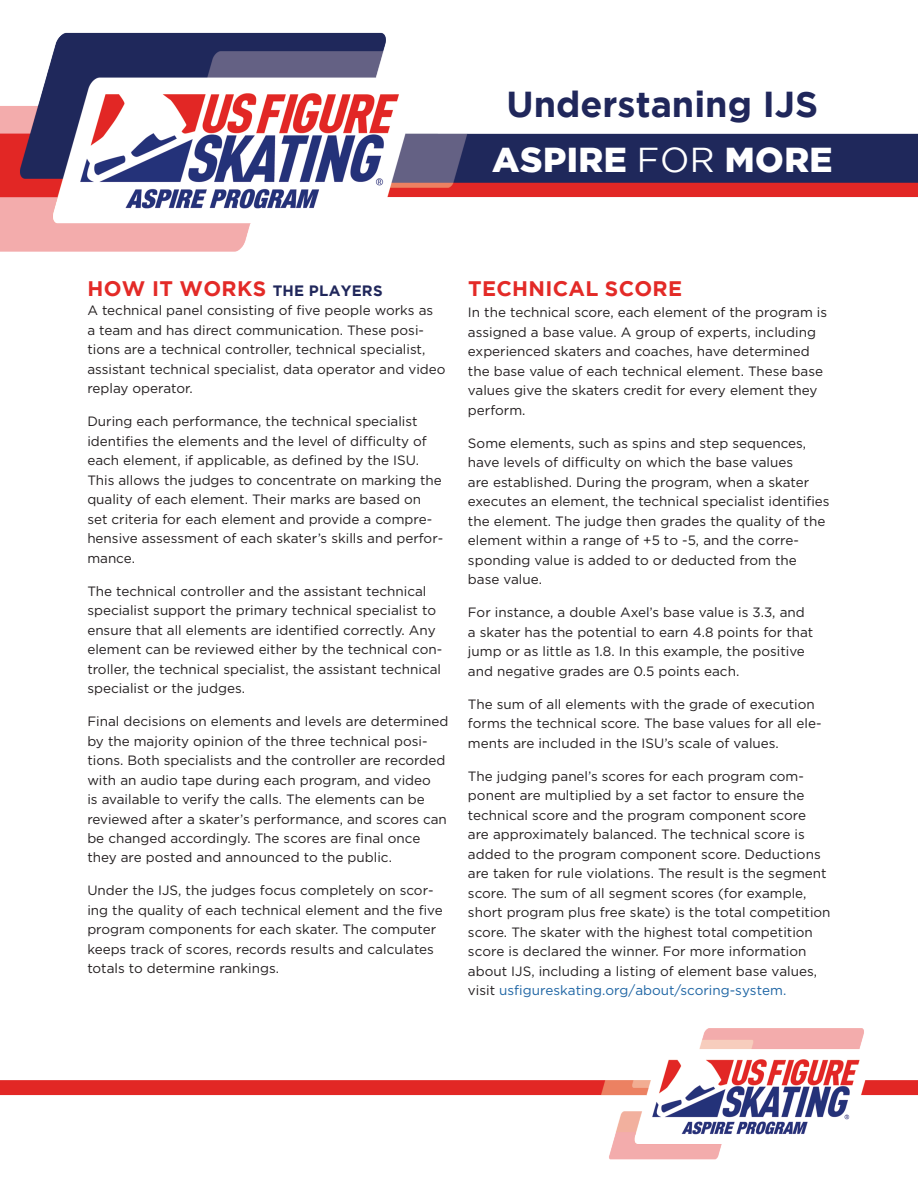
<style>
.page{position:relative;width:918px;height:1188px;background:#fff}
.page>*{position:absolute;margin:0;border:0;box-sizing:border-box;transform-origin:0 0}
.t1{font:700 36px "Gotham";color:#20275b}
.t2{font:900 34.5px "Gotham";letter-spacing:.015em;color:#fff}
.t3{font:700 21px "Gotham";letter-spacing:.015em;color:#e32a27}
.t4{font:13.5px/19.5px "Gotham";color:#231f20}
.s1{font-weight:400}
.s2{font-size:15px;color:#20275b}
.s3{color:#1e65a4}
</style>
<div class="page">
<img style="left:0;top:32px;width:918px;height:220px">
<img style="left:0;top:1028px;width:918px;height:132px">
<p class="t1" style="left:507px;top:83px;width:313px">Understaning IJS</p>
<p class="t2" style="left:492px;top:140px;width:342px">ASPIRE <span class="s1">FOR</span> MORE</p>
<p class="t3" style="left:87px;top:276px;width:297px">HOW IT WORKS <span class="s2">THE PLAYERS</span></p>
<p class="t4" style="left:87px;top:300px;width:360px">A technical panel consisting of five people works as<br>a team and has direct communication. These posi&shy;tions are a technical controller, technical specialist, assistant technical specialist, data operator and video replay operator.</p>
<p class="t4" style="left:87px;top:411px;width:357px">During each performance, the technical specialist identifies the elements and the level of difficulty of each element, if applicable, as defined by the ISU.<br>This allows the judges to concentrate on marking the quality of each element. Their marks are based on set criteria for each element and provide a compre&shy;hensive assessment of each skater’s skills and perfor&shy;mance.</p>
<p class="t4" style="left:87px;top:581px;width:356px">The technical controller and the assistant technical specialist support the primary technical specialist to ensure that all elements are identified correctly. Any element can be reviewed either by the technical con&shy;troller, the technical specialist, the assistant technical specialist or the judges.</p>
<p class="t4" style="left:87px;top:711px;width:362px">Final decisions on elements and levels are determined by the majority opinion of the three technical posi&shy;tions. Both specialists and the controller are recorded with an audio tape during each program, and video<br>is available to verify the calls. The elements can be reviewed after a skater’s performance, and scores can be changed accordingly. The scores are final once they are posted and announced to the public.</p>
<p class="t4" style="left:87px;top:881px;width:357px">Under the IJS, the judges focus completely on scor&shy;ing the quality of each technical element and the five program components for each skater. The computer keeps track of scores, records results and calculates totals to determine rankings.</p>
<p class="t3" style="left:468px;top:276px;width:216px">TECHNICAL SCORE</p>
<p class="t4" style="left:468px;top:303px;width:361px">In the technical score, each element of the program is assigned a base value. A group of experts, including experienced skaters and coaches, have determined the base value of each technical element. These base values give the skaters credit for every element they perform.</p>
<p class="t4" style="left:468px;top:433px;width:363px">Some elements, such as spins and step sequences, have levels of difficulty on which the base values<br>are established. During the program, when a skater executes an element, the technical specialist identifies the element. The judge then grades the quality of the element within a range of +5 to -5, and the corre&shy;sponding value is added to or deducted from the base value.</p>
<p class="t4" style="left:468px;top:603px;width:347px">For instance, a double Axel’s base value is 3.3, and a skater has the potential to earn 4.8 points for that jump or as little as 1.8. In this example, the positive and negative grades are 0.5 points each.</p>
<p class="t4" style="left:468px;top:694px;width:355px">The sum of all elements with the grade of execution forms the technical score. The base values for all ele&shy;ments are included in the ISU’s scale of values.</p>
<p class="t4" style="left:468px;top:766px;width:364px">The judging panel’s scores for each program com&shy;ponent are multiplied by a set factor to ensure the technical score and the program component score<br>are approximately balanced. The technical score is added to the program component score. Deductions are taken for rule violations. The result is the segment score. The sum of all segment scores (for example, short program plus free skate) is the total competition score. The skater with the highest total competition score is declared the winner. For more information about IJS, including a listing of element base values, visit <span class="s3">usfigureskating.org/about/scoring-system.</span></p>
</div>
